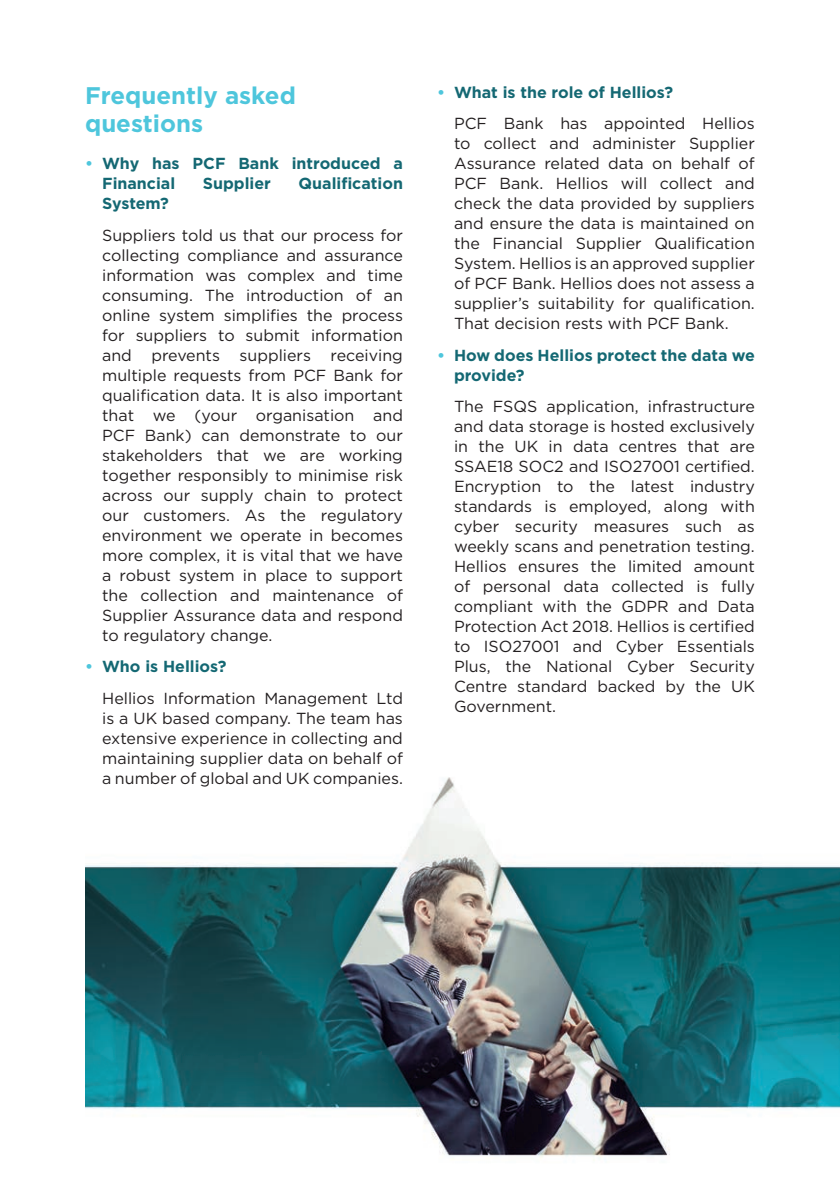
<style>
.page{position:relative;width:840px;height:1191px;background:#fff}
.page>*{position:absolute;margin:0;border:0;box-sizing:border-box;transform-origin:0 0}
.t1{font:700 24px/28px "Gotham";color:#4ec6dc}
.t2{font:16px/20px "Gotham";color:#231f20;text-align:justify}
.t3{font:700 16px/20px "Gotham";color:#146873}
.s1{color:#4ec6dc}
</style>
<div class="page">
<img style="left:85px;top:777px;width:754px;height:381px">
<p class="t1" style="left:85px;top:82px;width:212px">Frequently asked questions</p>
<p class="t3" style="left:102px;top:153px;width:302px;text-indent:-17px"><span class="s1">•</span> Why has PCF Bank introduced a<br>Financial</p>
<p class="t3" style="left:203px;top:173px;width:69px">Supplier</p>
<p class="t3" style="left:298px;top:173px;width:106px">Qualification</p>
<p class="t3" style="left:102px;top:193px;width:68px">System?</p>
<p class="t2" style="left:102px;top:225px;width:302px">Suppliers told us that our process for collecting compliance and assurance information was complex and time consuming. The introduction of an online system simplifies the process for suppliers to submit information and prevents suppliers receiving multiple requests from PCF Bank for qualification data. It is also important that we (your organisation and PCF Bank) can demonstrate to our stakeholders that we are working together responsibly to minimise risk across our supply chain to protect our customers. As the regulatory environment we operate in becomes more complex, it is vital that we have a robust system in place to support the collection and maintenance of Supplier Assurance data and respond to regulatory change.</p>
<p class="t3" style="left:85px;top:656px;width:143px"><span class="s1">•</span> Who is Hellios?</p>
<p class="t2" style="left:102px;top:687px;width:302px">Hellios Information Management Ltd is a UK based company. The team has extensive experience in collecting and maintaining supplier data on behalf of a number of global and UK companies.</p>
<p class="t3" style="left:437px;top:82px;width:237px"><span class="s1">•</span> What is the role of Hellios?</p>
<p class="t2" style="left:454px;top:113px;width:302px">PCF Bank has appointed Hellios to collect and administer Supplier Assurance related data on behalf of PCF Bank. Hellios will collect and check the data provided by suppliers and ensure the data is maintained on the Financial Supplier Qualification System. Hellios is an approved supplier of PCF Bank. Hellios does not assess a supplier’s suitability for qualification.<br>That decision rests with PCF Bank.</p>
<p class="t3" style="left:454px;top:345px;width:302px;text-indent:-17px"><span class="s1">•</span> How does Hellios protect the data we provide?</p>
<p class="t2" style="left:454px;top:396px;width:302px">The FSQS application, infrastructure and data storage is hosted exclusively in the UK in data centres that are SSAE18 SOC2 and ISO27001 certified.<br>Encryption to the latest industry standards is employed, along with cyber security measures such as weekly scans and penetration testing.<br>Hellios ensures the limited amount of personal data collected is fully compliant with the GDPR and Data Protection Act 2018. Hellios is certified to ISO27001 and Cyber Essentials Plus, the National Cyber Security Centre standard backed by the UK Government.</p>
</div>
